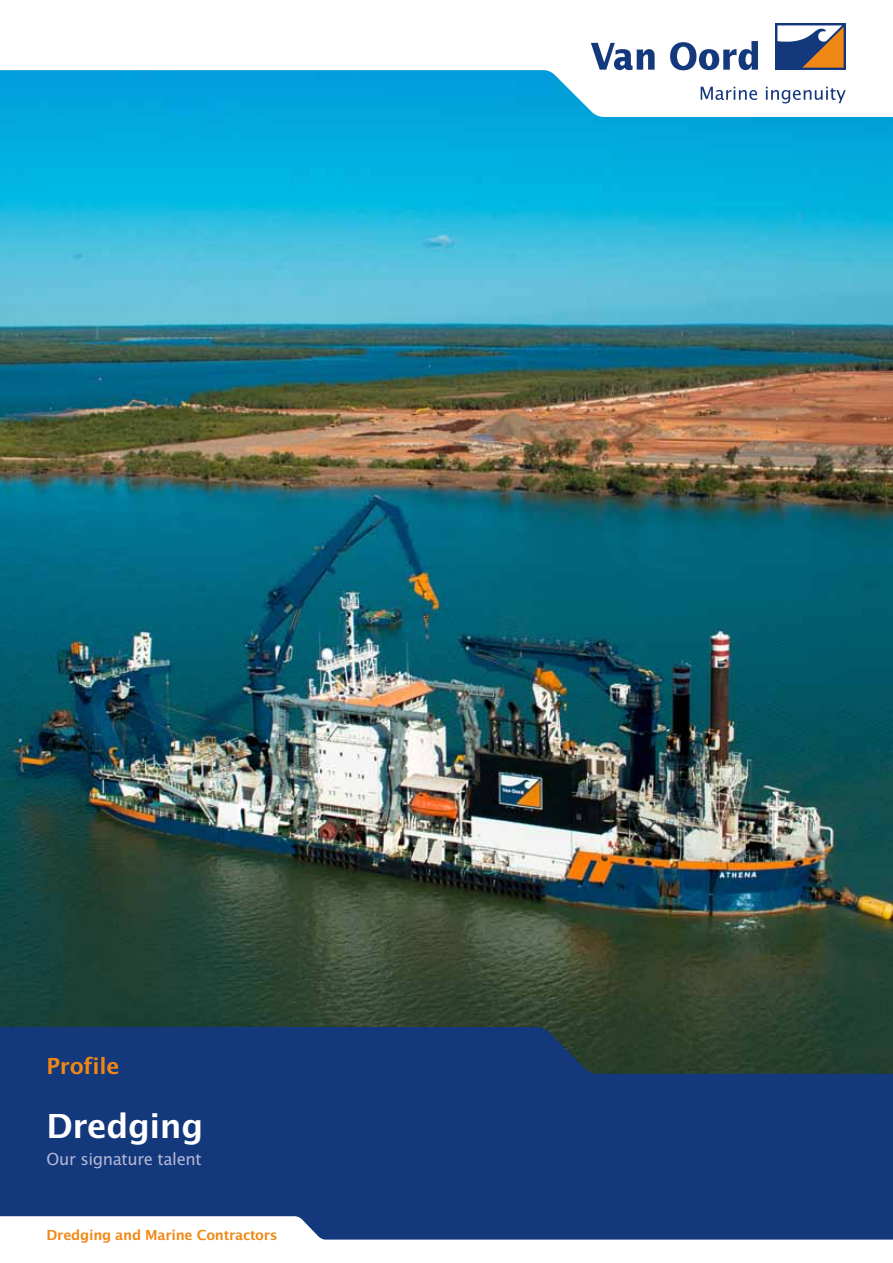
<style>
.page{position:relative;width:893px;height:1263px;background:#fff}
.page>*{position:absolute;margin:0;border:0;box-sizing:border-box;transform-origin:0 0}
.t1{font:600 36px "Lucida Sans EF";letter-spacing:-.01em;color:#fff}
.t2{font:600 24px "Lucida Sans EF";letter-spacing:-.01em;color:#f18815}
.t3{font:18px "Lucida Sans EF";letter-spacing:-.02em;color:#b5b7d6}
.t4{font:600 15px "Lucida Sans EF";letter-spacing:-.015em;color:#f18815}
</style>
<div class="page">
<img style="left:0;top:117px;width:893px;height:910px">
<svg style="left:0;top:42px;width:893px;height:75px"></svg>
<svg style="left:701px;top:87px;width:56px;height:13px"></svg>
<svg style="left:766px;top:87px;width:80px;height:16px"></svg>
<div style="left:775px;top:23px;width:71px;height:47px;background:#14387c"></div>
<svg style="left:777px;top:25px;width:67px;height:43px"></svg>
<svg style="left:591px;top:43px;width:64px;height:27px"></svg>
<svg style="left:670px;top:41px;width:88px;height:29px"></svg>
<svg style="left:0;top:1027px;width:893px;height:212px;background:#1e407b"></svg>
<h2 class="t2" style="left:47px;top:1053px;width:74px">Profile</h2>
<h1 class="t1" style="left:47px;top:1107px;width:158px">Dredging</h1>
<p class="t3" style="left:47px;top:1149px;width:157px">Our signature talent</p>
<p class="t4" style="left:47px;top:1227px;width:233px">Dredging and Marine Contractors</p>
</div>
